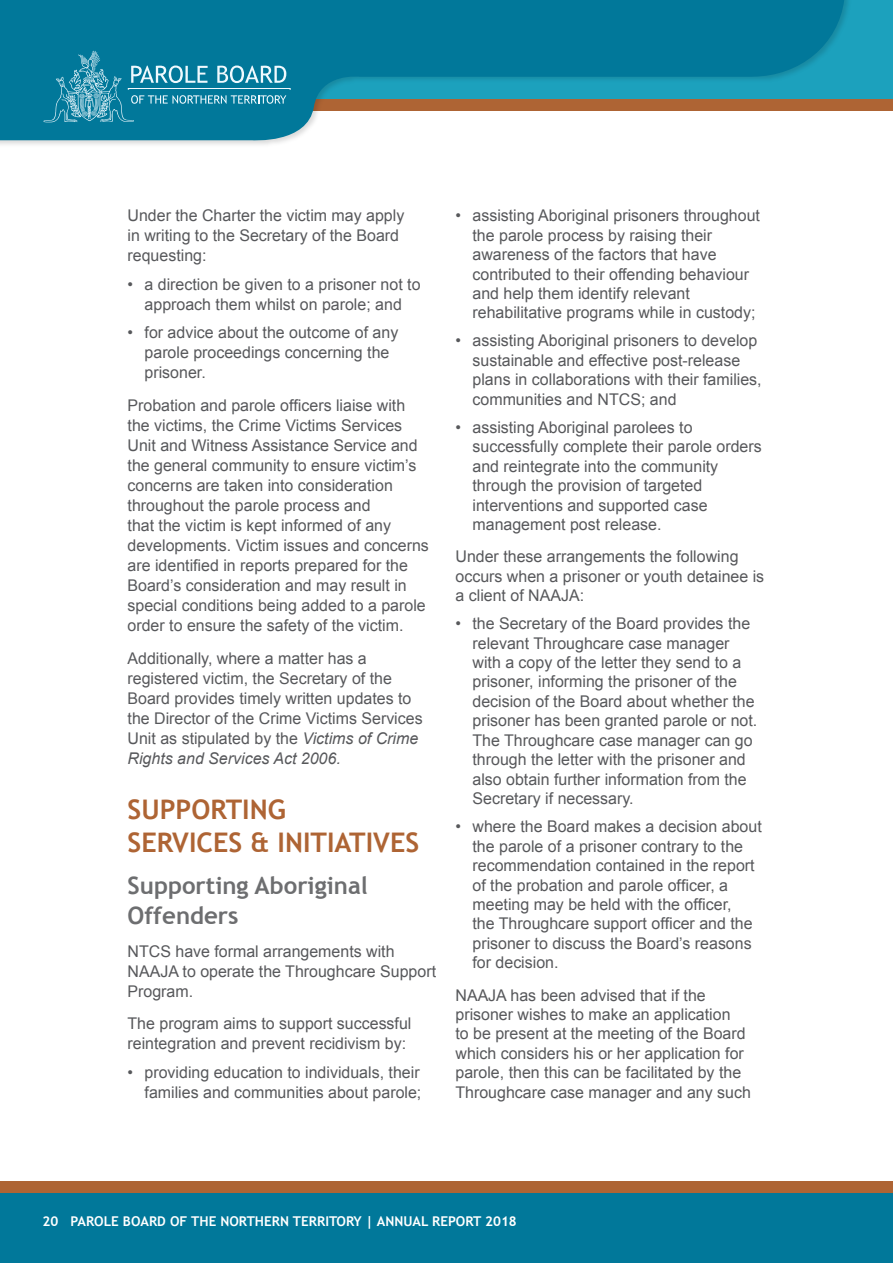
<style>
.page{position:relative;width:893px;height:1263px;background:#fff}
.page>*{position:absolute;margin:0;border:0;box-sizing:border-box;transform-origin:0 0}
.t1{font:700 27px "Trebuchet MS";color:#ae6434}
.t2{font:700 24px/29.4px "Trebuchet MS";color:#6d6e70}
.t3{font:16.2px/19.5px "Arial";color:#57585b}
.t4{font:700 13.5px "Trebuchet MS";color:#fff}
.s1{font-style:italic}
</style>
<div class="page">
<div style="left:0;top:0;width:893px;height:105px;background:#1ca1bd"></div>
<div style="left:0;top:99px;width:893px;height:11px;background:#ae6434"></div>
<svg style="left:0;top:0;width:844px;height:144px;fill:#01789a"></svg>
<svg style="left:43px;top:51px;width:248px;height:71px;background:#248ba8"></svg>
<div style="left:0;top:1185px;width:893px;height:78px;background:#01789a"></div>
<div style="left:0;top:1181px;width:893px;height:11px;background:#ae6434"></div>
<p class="t3" style="left:128px;top:206px;width:278px;line-height:20px">Under the Charter the victim may apply in writing to the Secretary of the Board requesting:</p>
<p class="t3" style="left:128px;top:274px;width:294px;line-height:20px;text-align:center">• a direction be given to a prisoner not to approach them whilst on parole; and</p>
<p class="t3" style="left:145px;top:323px;width:255px;line-height:20px;text-indent:-17px">• for advice about the outcome of any parole proceedings concerning the prisoner.</p>
<p class="t3" style="left:128px;top:395px;width:303px;line-height:20px">Probation and parole officers liaise with the victims, the Crime Victims Services Unit and Witness Assistance Service and the general community to ensure victim’s concerns are taken into consideration throughout the parole process and<br>that the victim is kept informed of any developments. Victim issues and concerns are identified in reports prepared for the Board’s consideration and may result in special conditions being added to a parole order to ensure the safety of the victim.</p>
<p class="t3" style="left:128px;top:648px;width:297px;line-height:20px">Additionally, where a matter has a registered victim, the Secretary of the Board provides timely written updates to the Director of the Crime Victims Services Unit as stipulated by the <span class="s1">Victims of Crime Rights and Services Act 2006.</span></p>
<p class="t1" style="left:128px;top:793px;width:160px">SUPPORTING</p>
<p class="t1" style="left:128px;top:826px;width:293px">SERVICES &amp; INITIATIVES</p>
<p class="t2" style="left:128px;top:871px;width:242px">Supporting Aboriginal<br>Offenders</p>
<p class="t3" style="left:128px;top:941px;width:310px;line-height:20px">NTCS have formal arrangements with<br>NAAJA to operate the Throughcare Support<br>Program.</p>
<p class="t3" style="left:128px;top:1014px;width:285px;line-height:20px">The program aims to support successful reintegration and prevent recidivism by:</p>
<p class="t3" style="left:128px;top:1062px;width:295px;line-height:20px;text-align:right">• providing education to individuals, their families and communities about parole;</p>
<p class="t3" style="left:472px;top:206px;width:289px;text-indent:-17px">• assisting Aboriginal prisoners throughout the parole process by raising their awareness of the factors that have contributed to their offending behaviour and help them identify relevant rehabilitative programs while in custody;</p>
<p class="t3" style="left:472px;top:331px;width:291px;text-indent:-17px">• assisting Aboriginal prisoners to develop sustainable and effective post-release plans in collaborations with their families, communities and NTCS; and</p>
<p class="t3" style="left:472px;top:417px;width:291px;text-indent:-17px">• assisting Aboriginal parolees to successfully complete their parole orders and reintegrate into the community through the provision of targeted interventions and supported case management post release.</p>
<p class="t3" style="left:455px;top:547px;width:310px">Under these arrangements the following occurs when a prisoner or youth detainee is a client of NAAJA:</p>
<p class="t3" style="left:472px;top:614px;width:286px;text-indent:-17px">• the Secretary of the Board provides the relevant Throughcare case manager with a copy of the letter they send to a prisoner, informing the prisoner of the decision of the Board about whether the prisoner has been granted parole or not.<br>The Throughcare case manager can go through the letter with the prisoner and also obtain further information from the Secretary if necessary.</p>
<p class="t3" style="left:472px;top:817px;width:291px;text-indent:-17px">• where the Board makes a decision about the parole of a prisoner contrary to the recommendation contained in the report of the probation and parole officer, a meeting may be held with the officer,<br>the Throughcare support officer and the prisoner to discuss the Board’s reasons for decision.</p>
<p class="t3" style="left:455px;top:985px;width:297px">NAAJA has been advised that if the prisoner wishes to make an application<br>to be present at the meeting of the Board which considers his or her application for parole, then this can be facilitated by the Throughcare case manager and any such</p>
<p class="t4" style="left:43px;top:1213px;width:476px">20 PAROLE BOARD OF THE NORTHERN TERRITORY | ANNUAL REPORT 2018</p>
</div>
